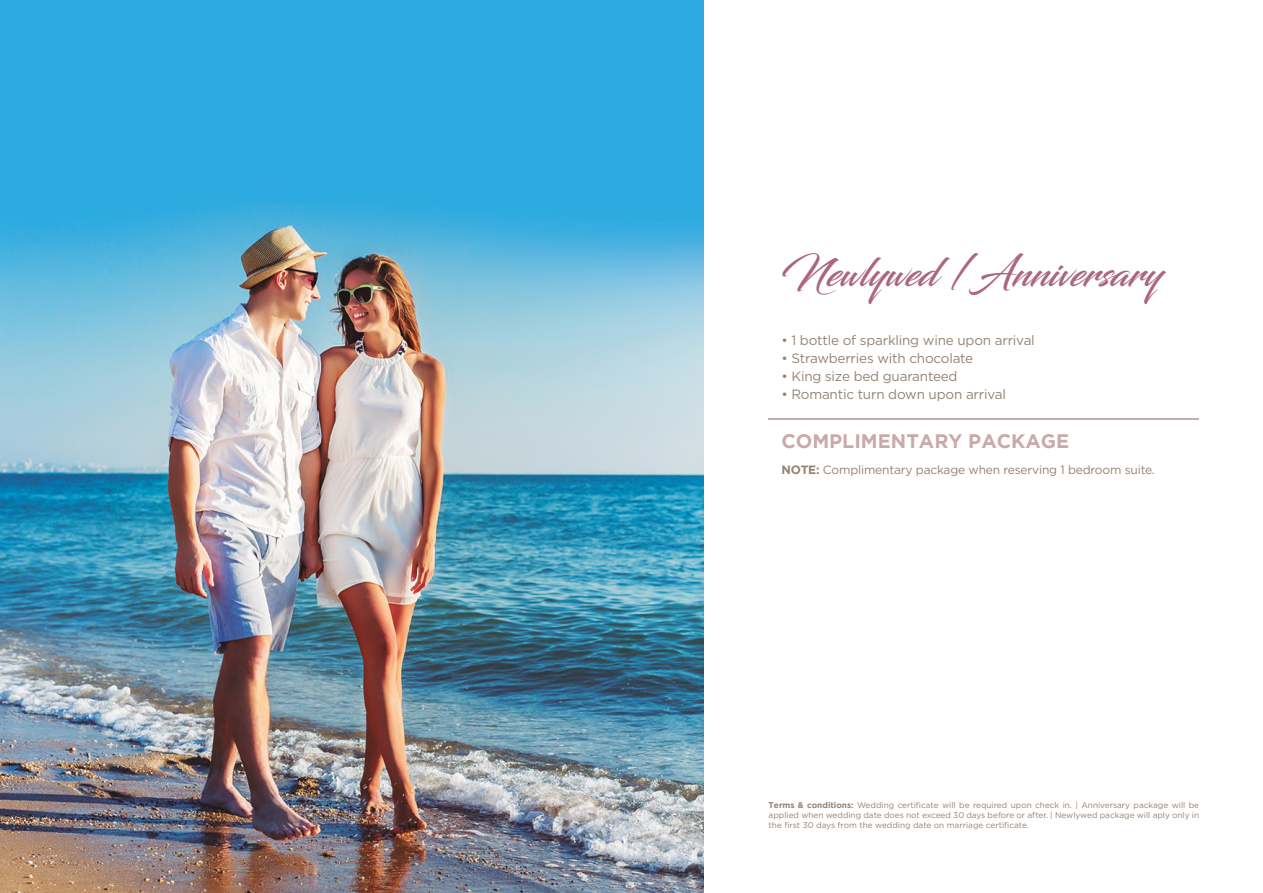
<style>
.page{position:relative;width:1263px;height:893px;background:#fff}
.page>*{position:absolute;margin:0;border:0;box-sizing:border-box;transform-origin:0 0}
.t1{font:39px "Blacksword";color:#ab657d}
.t2{font:700 19.5px "Gotham";color:#caa9ab}
.t3{font:13.5px "Gotham";letter-spacing:-.015em;color:#958273}
.t4{font:12px "Gotham";letter-spacing:-.015em;color:#958273}
.t5{font:8.25px/9.9px "Gotham";color:#958273;text-align:justify}
.s1{font-weight:700}
</style>
<div class="page">
<img style="left:0;top:0;width:703px;height:893px">
<hr style="left:769px;top:418px;width:430px;height:1px;background:#caa9ab">
<h1 class="t1" style="left:781px;top:250px;width:382px">Newlywed / Anniversary</h1>
<h3 class="t3" style="left:781px;top:332px;width:255px">• 1 bottle of sparkling wine upon arrival</h3>
<h3 class="t3" style="left:781px;top:350px;width:193px">• Strawberries with chocolate</h3>
<h3 class="t3" style="left:781px;top:368px;width:178px">• King size bed guaranteed</h3>
<h3 class="t3" style="left:781px;top:386px;width:226px">• Romantic turn down upon arrival</h3>
<h2 class="t2" style="left:781px;top:434px;width:289px">COMPLIMENTARY PACKAGE</h2>
<h3 class="t4" style="left:781px;top:462px;width:375px"><span class="s1">NOTE:</span> Complimentary package when reserving 1 bedroom suite.</h3>
<p class="t5" style="left:769px;top:800px;width:432px"><span class="s1">Terms &amp; conditions:</span> Wedding certificate will be required upon check in. | Anniversary package will be applied when wedding date does not exceed 30 days before or after. | Newlywed package will aply only in the first 30 days from the wedding date on marriage certificate.</p>
</div>
